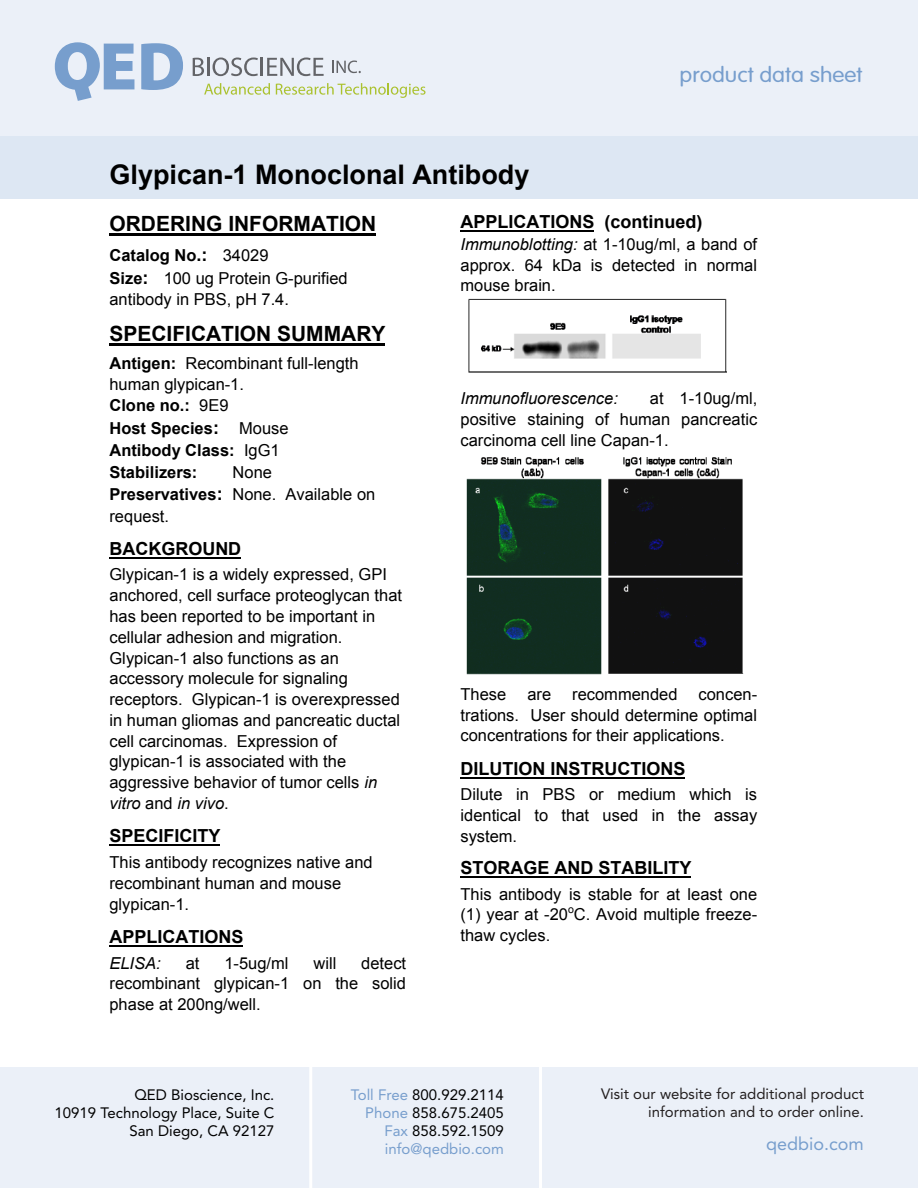
<style>
.page{position:relative;width:918px;height:1188px;background:#fff}
.page>*{position:absolute;margin:0;border:0;box-sizing:border-box;transform-origin:0 0}
.t1{font:700 27px "Arial";color:#000}
.t2{font:700 21px "Arial";color:#000}
.t3{font:300 21px "VAG Rounded Std";color:#779ecd;scale:1.1 1}
.t4{font:700 18px "Arial";color:#000}
.t5{font:18px "Avenir LT Std";color:#779ecd}
.t6{font:16.5px/20.9px "Arial";color:#000}
.t7{font:700 16.5px/21.6px "Arial";color:#000}
.t8{font:italic 16.5px "Arial";color:#000}
.t9{font:15px/18px "Avenir LT Std";color:#000;text-align:right}
.t10{font:15px/18px "Avenir LT Std";color:#231f20;text-align:right}
.t11{font:10.5px "Arial";color:#000}
.s1{font-weight:700}
.s2{font-weight:700;font-size:18px}
.s3{font-size:18px}
.s4{font-weight:400}
.s5{font-style:italic}
.s6{color:#779ecd}
</style>
<div class="page">
<div style="left:0;top:0;width:918px;height:138px;background:#ebf0f8"></div>
<div style="left:0;top:136px;width:918px;height:62px;background:#dde7f3"></div>
<div style="left:0;top:1068px;width:918px;height:120px;background:#ebf0f8"></div>
<hr style="left:309px;top:1062px;width:3px;height:126px;background:#fff">
<hr style="left:539px;top:1057px;width:3px;height:131px;background:#fff">
<svg style="left:55px;top:42px;width:79px;height:59px"></svg>
<svg style="left:141px;top:43px;width:42px;height:47px"></svg>
<svg style="left:193px;top:58px;width:11px;height:18px"></svg>
<hr style="left:207px;top:58px;width:3px;height:18px;background:#636468">
<svg style="left:213px;top:58px;width:111px;height:18px"></svg>
<svg style="left:204px;top:83px;width:66px;height:12px"></svg>
<svg style="left:276px;top:83px;width:150px;height:15px"></svg>
<svg style="left:332px;top:61px;width:29px;height:12px"></svg>
<hr style="left:110px;top:234px;width:266px;height:2px;background:#000">
<hr style="left:110px;top:344px;width:275px;height:2px;background:#000">
<hr style="left:110px;top:557px;width:131px;height:2px;background:#000">
<hr style="left:110px;top:844px;width:110px;height:2px;background:#000">
<hr style="left:110px;top:945px;width:133px;height:2px;background:#000">
<hr style="left:460px;top:230px;width:134px;height:2px;background:#000">
<img style="left:468px;top:298px;width:259px;height:75px">
<img style="left:466px;top:457px;width:278px;height:218px">
<hr style="left:460px;top:777px;width:225px;height:1px;background:#000">
<hr style="left:460px;top:876px;width:231px;height:2px;background:#000">
<p class="t3" style="left:680px;top:63px;width:168px">product data sheet</p>
<h1 class="t1" style="left:110px;top:156px;width:421px">Glypican-1 Monoclonal Antibody</h1>
<p class="t2" style="left:110px;top:210px;width:268px">ORDERING INFORMATION</p>
<p class="t6" style="left:110px;top:243px;width:240px;line-height:23.2px"><span class="s1">Catalog No</span><span class="s2">.:</span> 34029<br><span class="s1">Size</span><span class="s2">:</span> 100 ug Protein G-purified</p>
<p class="t6" style="left:109px;top:289px;width:181px">antibody in PBS, pH 7.4.</p>
<p class="t2" style="left:110px;top:320px;width:277px">SPECIFICATION SUMMARY</p>
<p class="t6" style="left:109px;top:353px;width:251px"><span class="s1">Antigen:</span> Recombinant full-length human glypican-1.<br><span class="s1">Clone no.:</span> 9E9</p>
<p class="t7" style="left:109px;top:418px;width:181px">Host Species<span class="s3">:</span> <span class="s4">Mouse<br></span>Antibody Class: <span class="s4">IgG1<br></span>Stabilizers:</p>
<p class="t4" style="left:460px;top:210px;width:243px">APPLICATIONS (continued)</p>
<p class="t6" style="left:460px;top:234px;width:298px;text-align:justify"><span class="s5">Immunoblotting:</span> at 1-10ug/ml, a band of approx. 64 kDa is detected in normal mouse brain.</p>
<p class="t6" style="left:460px;top:388px;width:298px;text-align:justify;text-indent:189px">at 1-10ug/ml, positive staining of human pancreatic carcinoma cell line Capan-1.</p>
<p class="t8" style="left:460px;top:388px;width:159px">Immunofluorescence:</p>
<p class="t6" style="left:110px;top:460px;width:267px;line-height:22.8px;text-indent:123px">None<br><span class="s1">Preservatives</span><span class="s2">:</span> None. Available on</p>
<p class="t6" style="left:109px;top:506px;width:61px">request.</p>
<p class="t4" style="left:110px;top:537px;width:133px">BACKGROUND</p>
<p class="t6" style="left:109px;top:564px;width:294px">Glypican-1 is a widely expressed, GPI anchored, cell surface proteoglycan that has been reported to be important in cellular adhesion and migration.<br>Glypican-1 also functions as an accessory molecule for signaling receptors. Glypican-1 is overexpressed in human gliomas and pancreatic ductal cell carcinomas. Expression of glypican-1 is associated with the aggressive behavior of tumor cells <span class="s5">in vitro</span> and <span class="s5">in vivo</span>.</p>
<p class="t4" style="left:110px;top:824px;width:113px">SPECIFICITY</p>
<p class="t6" style="left:110px;top:852px;width:265px">This antibody recognizes native and recombinant human and mouse glypican-1.</p>
<p class="t4" style="left:110px;top:925px;width:136px">APPLICATIONS</p>
<p class="t8" style="left:110px;top:952px;width:53px">ELISA:</p>
<p class="t6" style="left:186px;top:953px;width:15px">at</p>
<p class="t6" style="left:224px;top:953px;width:66px">1-5ug/ml</p>
<p class="t6" style="left:314px;top:953px;width:24px">will</p>
<p class="t6" style="left:460px;top:684px;width:47px">These</p>
<p class="t6" style="left:527px;top:684px;width:25px">are</p>
<p class="t6" style="left:572px;top:684px;width:107px">recommended</p>
<p class="t6" style="left:460px;top:684px;width:298px;text-align:justify;text-indent:238px">concen&shy;trations. User should determine optimal concentrations for their applications.</p>
<p class="t4" style="left:460px;top:757px;width:227px">DILUTION INSTRUCTIONS</p>
<p class="t6" style="left:460px;top:784px;width:298px;text-align:justify">Dilute in PBS or medium which is identical to that used in the assay system.</p>
<p class="t4" style="left:460px;top:856px;width:232px">STORAGE AND STABILITY</p>
<p class="t6" style="left:460px;top:884px;width:298px">This antibody is stable for at least one (1) year at -20 C. Avoid multiple freeze-</p>
<p class="t11" style="left:568px;top:902px;width:7px">o</p>
<p class="t6" style="left:460px;top:925px;width:91px">thaw cycles.</p>
<p class="t6" style="left:109px;top:953px;width:298px;text-align:justify;text-indent:252px">detect recombinant glypican-1 on the solid phase at 200ng/well.</p>
<p class="t9" style="left:55px;top:1086px;width:221px">QED Bioscience, Inc.<br>10919 Technology Place, Suite C<br>San Diego, CA 92127</p>
<p class="t10" style="left:601px;top:1085px;width:264px">Visit our website for additional product information and to order online.</p>
<p class="t5" style="left:766px;top:1134px;width:99px">qedbio.com</p>
<p class="t9" style="left:351px;top:1086px;width:155px"><span class="s6">Toll Free</span> 800.929.2114<br><span class="s6">Phone</span> 858.675.2405<br><span class="s6">Fax</span> 858.592.1509 <span class="s6">info@qedbio.com</span></p>
</div>
